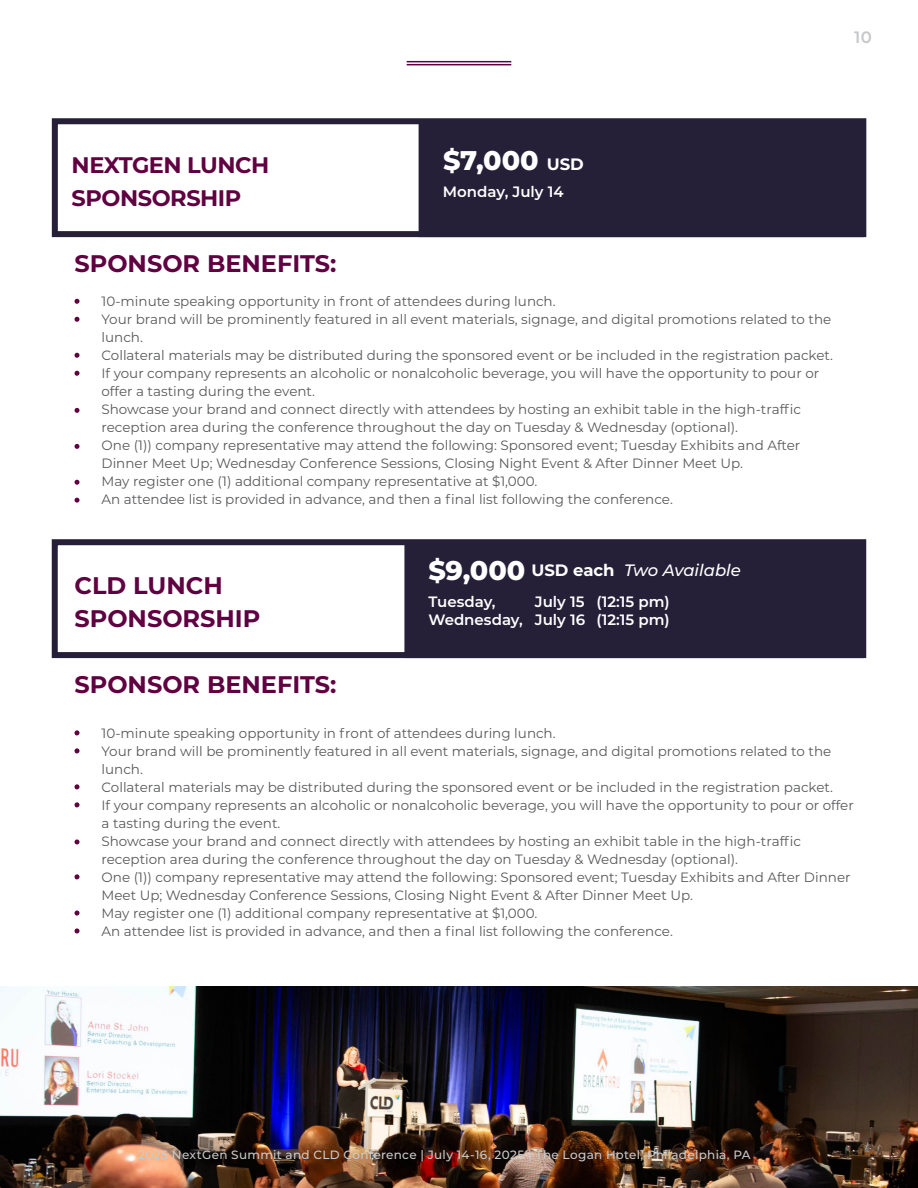
<style>
.page{position:relative;width:918px;height:1188px;background:#fff}
.page>*{position:absolute;margin:0;border:0;box-sizing:border-box;transform-origin:0 0}
.t1{font:800 27px "Montserrat";color:#fff}
.t2{font:700 24px/33px "Montserrat";color:#600041}
.t3{font:700 22.5px/33px "Montserrat";letter-spacing:-.02em;color:#600041}
.t4{font:italic 500 16.5px "Montserrat";color:#fff}
.t5{font:600 16.5px "Montserrat";color:#c7c8ca}
.t6{font:600 15px/18px "Montserrat";color:#fff;text-align:right}
.t7{font:13.5px/18px "Montserrat";color:#58595b}
.t8{font:500 12px "Montserrat";letter-spacing:.025em;color:#c9cacc}
.s1{font-weight:700;font-size:16.5px}
.s2{font-weight:700;font-style:normal}
</style>
<div class="page">
<div style="left:52px;top:539px;width:814px;height:119px;border:6px solid #252038"></div>
<hr style="left:407px;top:61px;width:104px;height:1px;background:#600041">
<hr style="left:407px;top:64px;width:104px;height:1px;background:#600041">
<div style="left:404px;top:541px;width:460px;height:117px;background:#252038"></div>
<svg style="left:75px;top:299px;width:5px;height:5px"></svg>
<svg style="left:75px;top:317px;width:5px;height:5px"></svg>
<svg style="left:75px;top:408px;width:5px;height:5px"></svg>
<svg style="left:75px;top:353px;width:5px;height:5px"></svg>
<svg style="left:75px;top:371px;width:5px;height:5px"></svg>
<img style="left:0;top:987px;width:918px;height:201px">
<div style="left:419px;top:121px;width:445px;height:116px;background:#252038"></div>
<div style="left:52px;top:118px;width:814px;height:119px;border:6px solid #252038"></div>
<svg style="left:75px;top:444px;width:5px;height:5px"></svg>
<svg style="left:75px;top:480px;width:5px;height:5px"></svg>
<svg style="left:75px;top:730px;width:5px;height:5px"></svg>
<svg style="left:75px;top:748px;width:5px;height:5px"></svg>
<svg style="left:75px;top:839px;width:5px;height:5px"></svg>
<svg style="left:75px;top:784px;width:5px;height:5px"></svg>
<svg style="left:75px;top:802px;width:5px;height:5px"></svg>
<svg style="left:75px;top:874px;width:5px;height:5px"></svg>
<svg style="left:75px;top:911px;width:5px;height:5px"></svg>
<svg style="left:75px;top:928px;width:5px;height:5px"></svg>
<svg style="left:75px;top:498px;width:5px;height:5px"></svg>
<p class="t5" style="left:854px;top:25px;width:19px">10</p>
<h3 class="t3" style="left:72px;top:147px;width:199px">NEXTGEN LUNCH<br>SPONSORSHIP</h3>
<h2 class="t2" style="left:75px;top:246px;width:263px">SPONSOR BENEFITS:</h2>
<h1 class="t1" style="left:443px;top:141px;width:142px">$7,000 <span class="s1">USD</span></h1>
<p class="t6" style="left:443px;top:182px;width:122px">Monday, July 14</p>
<p class="t7" style="left:75px;top:292px;width:483px">• 10-minute speaking opportunity in front of attendees during lunch.</p>
<p class="t7" style="left:102px;top:310px;width:731px;text-indent:-27px">• Your brand will be prominently featured in all event materials, signage, and digital promotions related to the lunch.</p>
<p class="t7" style="left:75px;top:346px;width:760px">• Collateral materials may be distributed during the sponsored event or be included in the registration packet.</p>
<p class="t7" style="left:102px;top:364px;width:719px;text-indent:-27px">• If your company represents an alcoholic or nonalcoholic beverage, you will have the opportunity to pour or offer a tasting during the event.</p>
<p class="t7" style="left:102px;top:400px;width:701px;text-indent:-27px">• Showcase your brand and connect directly with attendees by hosting an exhibit table in the high-traffic reception area during the conference throughout the day on Tuesday &amp; Wednesday (optional).</p>
<p class="t7" style="left:102px;top:436px;width:700px;text-indent:-27px">• One (1)) company representative may attend the following: Sponsored event; Tuesday Exhibits and After<br>Dinner Meet Up; Wednesday Conference Sessions, Closing Night Event &amp; After Dinner Meet Up.</p>
<p class="t7" style="left:75px;top:472px;width:464px">• May register one (1) additional company representative at $1,000.</p>
<p class="t7" style="left:75px;top:490px;width:600px">• An attendee list is provided in advance, and then a final list following the conference.</p>
<h2 class="t2" style="left:75px;top:568px;width:187px">CLD LUNCH<br>SPONSORSHIP</h2>
<h2 class="t2" style="left:75px;top:667px;width:263px">SPONSOR BENEFITS:</h2>
<h1 class="t1" style="left:428px;top:550px;width:99px">$9,000</h1>
<p class="t4" style="left:531px;top:559px;width:211px"><span class="s2">USD each</span> Two Available</p>
<p class="t6" style="left:428px;top:592px;width:69px">Tuesday,</p>
<p class="t6" style="left:428px;top:592px;width:243px">July 15 (12:15 pm)<br>Wednesday, July 16 (12:15 pm)</p>
<p class="t7" style="left:75px;top:724px;width:483px">• 10-minute speaking opportunity in front of attendees during lunch.</p>
<p class="t7" style="left:102px;top:742px;width:731px;text-indent:-27px">• Your brand will be prominently featured in all event materials, signage, and digital promotions related to the lunch.</p>
<p class="t7" style="left:75px;top:778px;width:760px">• Collateral materials may be distributed during the sponsored event or be included in the registration packet.</p>
<p class="t7" style="left:102px;top:796px;width:754px;text-indent:-27px">• If your company represents an alcoholic or nonalcoholic beverage, you will have the opportunity to pour or offer a tasting during the event.</p>
<p class="t7" style="left:102px;top:832px;width:701px;text-indent:-27px">• Showcase your brand and connect directly with attendees by hosting an exhibit table in the high-traffic reception area during the conference throughout the day on Tuesday &amp; Wednesday (optional).</p>
<p class="t7" style="left:102px;top:868px;width:751px;text-indent:-27px">• One (1)) company representative may attend the following: Sponsored event; Tuesday Exhibits and After Dinner<br>Meet Up; Wednesday Conference Sessions, Closing Night Event &amp; After Dinner Meet Up.</p>
<p class="t7" style="left:75px;top:904px;width:464px">• May register one (1) additional company representative at $1,000.</p>
<p class="t7" style="left:75px;top:922px;width:600px">• An attendee list is provided in advance, and then a final list following the conference.</p>
<p class="t8" style="left:138px;top:1146px;width:614px">2025 NextGen Summit and CLD Conference | July 14-16, 2025 | The Logan Hotel, Philadelphia, PA</p>
</div>
